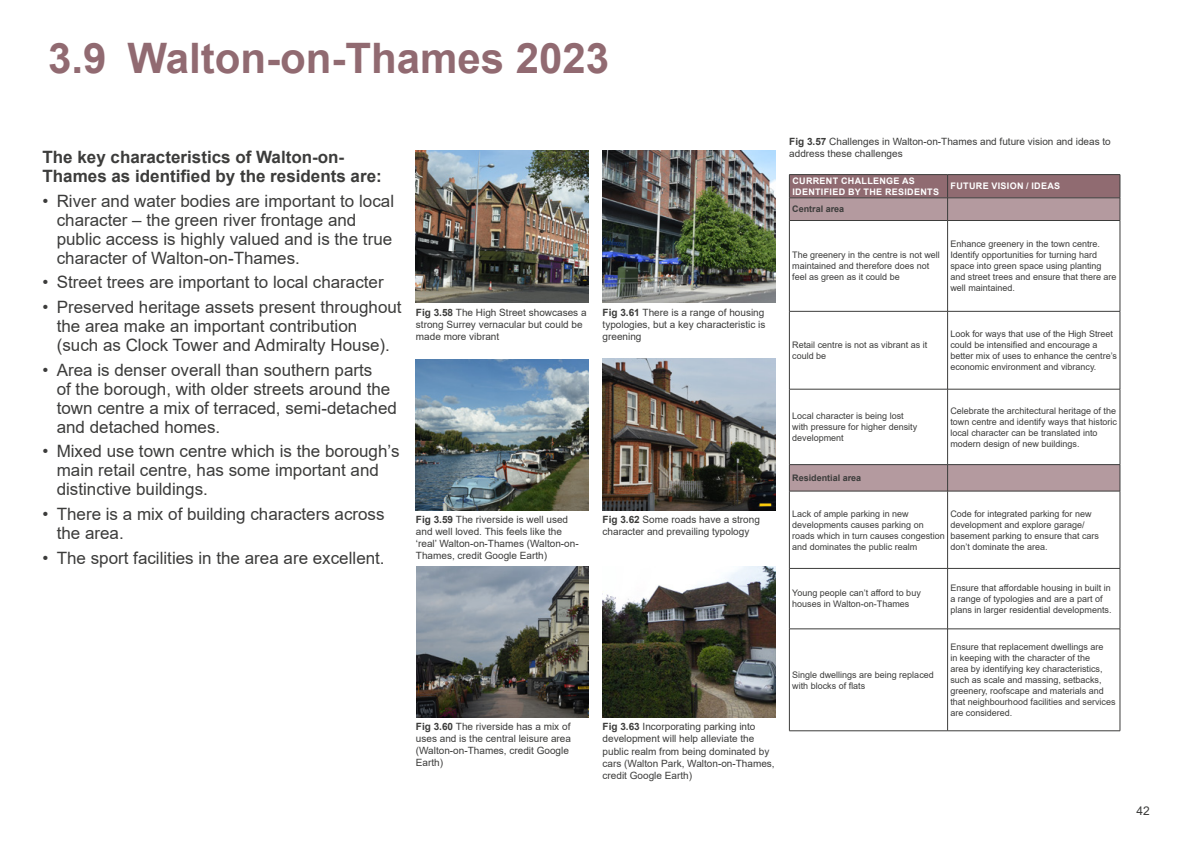
<style>
.page{position:relative;width:1191px;height:842px;background:#fff}
.page>*{position:absolute;margin:0;border:0;box-sizing:border-box;transform-origin:0 0}
.t1{font:700 42px "Arial";color:#916a71}
.t2{font:17px/19px "Arial";color:#3c3c3b}
.BODY_TEXT_BOLD{font:700 17px/19px "Arial";color:#3c3c3b}
.t3{font:12px "Arial";color:#3c3c3b}
.t4{font:10px/12px "Arial";color:#3c3c3b}
.E3_-_Table_text__reg{font:9px/11px "Arial";color:#3c3c3b}
.E1_-_Table_header{font:700 9px/11px "Arial";letter-spacing:.035em;color:#fff}
.E2_-_Table_subheader{font:700 9px "Arial";color:#3c3c3b}
.s1{font-weight:700}
</style>
<div class="page">
<img style="left:416px;top:151px;width:172px;height:152px">
<img style="left:602px;top:151px;width:173px;height:152px">
<img style="left:416px;top:359px;width:172px;height:151px">
<img style="left:602px;top:359px;width:173px;height:151px">
<img style="left:416px;top:567px;width:172px;height:150px">
<img style="left:602px;top:567px;width:173px;height:150px">
<svg style="left:790px;top:221px;width:329px;height:270px"></svg>
<hr style="left:789px;top:221px;width:1px;height:90px;background:#3c3c3b">
<hr style="left:947px;top:221px;width:1px;height:90px;background:#3c3c3b">
<hr style="left:1119px;top:221px;width:1px;height:90px;background:#3c3c3b">
<hr style="left:789px;top:311px;width:158px;height:1px;background:#3c3c3b">
<hr style="left:789px;top:311px;width:1px;height:78px;background:#3c3c3b">
<hr style="left:947px;top:311px;width:173px;height:1px;background:#3c3c3b">
<hr style="left:947px;top:311px;width:1px;height:78px;background:#3c3c3b">
<hr style="left:1119px;top:311px;width:1px;height:78px;background:#3c3c3b">
<hr style="left:789px;top:389px;width:1px;height:75px;background:#3c3c3b">
<hr style="left:947px;top:389px;width:1px;height:75px;background:#3c3c3b">
<hr style="left:1119px;top:389px;width:1px;height:75px;background:#3c3c3b">
<hr style="left:789px;top:491px;width:1px;height:77px;background:#3c3c3b">
<hr style="left:947px;top:491px;width:1px;height:77px;background:#3c3c3b">
<hr style="left:1119px;top:491px;width:1px;height:77px;background:#3c3c3b">
<hr style="left:789px;top:568px;width:158px;height:1px;background:#3c3c3b">
<hr style="left:789px;top:568px;width:1px;height:61px;background:#3c3c3b">
<hr style="left:947px;top:568px;width:173px;height:1px;background:#3c3c3b">
<hr style="left:947px;top:568px;width:1px;height:61px;background:#3c3c3b">
<hr style="left:1119px;top:568px;width:1px;height:61px;background:#3c3c3b">
<hr style="left:789px;top:629px;width:158px;height:1px;background:#3c3c3b">
<hr style="left:789px;top:629px;width:1px;height:102px;background:#3c3c3b">
<hr style="left:947px;top:629px;width:173px;height:1px;background:#3c3c3b">
<hr style="left:947px;top:629px;width:1px;height:102px;background:#3c3c3b">
<hr style="left:1119px;top:629px;width:1px;height:102px;background:#3c3c3b">
<hr style="left:789px;top:731px;width:158px;height:1px;background:#3c3c3b">
<hr style="left:947px;top:731px;width:173px;height:1px;background:#3c3c3b">
<hr style="left:789px;top:174px;width:158px;height:1px;background:#3c3c3b">
<hr style="left:947px;top:174px;width:173px;height:1px;background:#3c3c3b">
<hr style="left:789px;top:389px;width:158px;height:1px;background:#3c3c3b">
<hr style="left:947px;top:389px;width:173px;height:1px;background:#3c3c3b">
<hr style="left:789px;top:220px;width:158px;height:1px;background:#3c3c3b">
<svg style="left:789px;top:175px;width:331px;height:45px;background:#9e8085"></svg>
<hr style="left:947px;top:220px;width:173px;height:1px;background:#3c3c3b">
<hr style="left:789px;top:464px;width:158px;height:1px;background:#3c3c3b">
<svg style="left:789px;top:465px;width:1px;height:26px"></svg>
<hr style="left:789px;top:491px;width:158px;height:1px;background:#3c3c3b">
<hr style="left:947px;top:464px;width:173px;height:1px;background:#3c3c3b">
<svg style="left:947px;top:465px;width:1px;height:26px"></svg>
<svg style="left:1119px;top:465px;width:1px;height:26px"></svg>
<hr style="left:947px;top:491px;width:173px;height:1px;background:#3c3c3b">
<p class="t1" style="left:48px;top:29px;width:562px">3.9 Walton-on-Thames 2023</p>
<p class="BODY_TEXT_BOLD" style="left:43px;top:148px;width:341px">The key characteristics of Walton-on-<br>Thames as identified by the residents are:</p>
<p class="t2" style="left:57px;top:191px;width:339px;text-indent:-14px">• River and water bodies are important to local character – the green river frontage and public access is highly valued and is the true character of Walton-on-Thames.</p>
<p class="t2" style="left:43px;top:273px;width:343px">• Street trees are important to local character</p>
<p class="t2" style="left:57px;top:297px;width:346px;text-indent:-14px">• Preserved heritage assets present throughout the area make an important contribution (such as Clock Tower and Admiralty House).</p>
<p class="t2" style="left:57px;top:360px;width:342px;text-indent:-14px">• Area is denser overall than southern parts<br>of the borough, with older streets around the town centre a mix of terraced, semi-detached and detached homes.</p>
<p class="t2" style="left:57px;top:442px;width:344px;text-indent:-14px">• Mixed use town centre which is the borough’s main retail centre, has some important and distinctive buildings.</p>
<p class="t2" style="left:57px;top:504px;width:329px;text-indent:-14px">• There is a mix of building characters across the area.</p>
<p class="t2" style="left:43px;top:548px;width:344px">• The sport facilities in the area are excellent.</p>
<p class="t4" style="left:416px;top:306px;width:172px"><span class="s1">Fig 3.58</span> The High Street showcases a strong Surrey vernacular but could be made more vibrant</p>
<p class="t4" style="left:602px;top:306px;width:164px;text-align:justify"><span class="s1">Fig 3.61</span> There is a range of housing typologies, but a key characteristic is greening</p>
<p class="t4" style="left:416px;top:513px;width:164px"><span class="s1">Fig 3.59</span> The riverside is well used and well loved. This feels like the ‘real’ Walton-on-Thames (Walton-on-Thames, credit Google Earth)</p>
<p class="t4" style="left:602px;top:513px;width:159px"><span class="s1">Fig 3.62</span> Some roads have a strong character and prevailing typology</p>
<p class="t4" style="left:416px;top:721px;width:157px"><span class="s1">Fig 3.60</span> The riverside has a mix of uses and is the central leisure area (Walton-on-Thames, credit Google<br>Earth)</p>
<p class="t4" style="left:602px;top:721px;width:174px"><span class="s1">Fig 3.63</span> Incorporating parking into development will help alleviate the public realm from being dominated by cars (Walton Park, Walton-on-Thames, credit Google Earth)</p>
<p class="t4" style="left:789px;top:136px;width:323px"><span class="s1">Fig 3.57</span> Challenges in Walton-on-Thames and future vision and ideas to address these challenges</p>
<p class="E1_-_Table_header" style="left:792px;top:175px;width:148px">CURRENT CHALLENGE AS<br>IDENTIFIED BY THE RESIDENTS</p>
<p class="E1_-_Table_header" style="left:950px;top:181px;width:111px">FUTURE VISION / IDEAS</p>
<p class="E2_-_Table_subheader" style="left:792px;top:203px;width:54px">Central area</p>
<p class="E3_-_Table_text__reg" style="left:792px;top:249px;width:149px">The greenery in the centre is not well maintained and therefore does not feel as green as it could be</p>
<p class="E3_-_Table_text__reg" style="left:950px;top:238px;width:168px">Enhance greenery in the town centre.<br>Identify opportunities for turning hard space into green space using planting and street trees and ensure that there are well maintained.</p>
<p class="E3_-_Table_text__reg" style="left:792px;top:339px;width:137px">Retail centre is not as vibrant as it could be</p>
<p class="E3_-_Table_text__reg" style="left:950px;top:328px;width:168px">Look for ways that use of the High Street could be intensified and encourage a better mix of uses to enhance the centre’s economic environment and vibrancy.</p>
<p class="E3_-_Table_text__reg" style="left:792px;top:410px;width:127px">Local character is being lost with pressure for higher density development</p>
<p class="E3_-_Table_text__reg" style="left:950px;top:405px;width:168px">Celebrate the architectural heritage of the town centre and identify ways that historic local character can be translated into modern design of new buildings.</p>
<p class="E2_-_Table_subheader" style="left:792px;top:472px;width:71px">Residential area</p>
<p class="E3_-_Table_text__reg" style="left:792px;top:508px;width:154px">Lack of ample parking in new developments causes parking on roads which in turn causes congestion and dominates the public realm</p>
<p class="E3_-_Table_text__reg" style="left:950px;top:508px;width:150px">Code for integrated parking for new development and explore garage/ basement parking to ensure that cars don’t dominate the area.</p>
<p class="E3_-_Table_text__reg" style="left:792px;top:588px;width:130px">Young people can’t afford to buy houses in Walton-on-Thames</p>
<p class="E3_-_Table_text__reg" style="left:950px;top:582px;width:163px">Ensure that affordable housing in built in a range of typologies and are a part of plans in larger residential developments.</p>
<p class="E3_-_Table_text__reg" style="left:792px;top:669px;width:143px">Single dwellings are being replaced with blocks of flats</p>
<p class="E3_-_Table_text__reg" style="left:950px;top:641px;width:167px">Ensure that replacement dwellings are<br>in keeping with the character of the<br>area by identifying key characteristics, such as scale and massing, setbacks, greenery, roofscape and materials and that neighbourhood facilities and services are considered.</p>
<h3 class="t3" style="left:1136px;top:803px;width:15px">42</h3>
</div>
